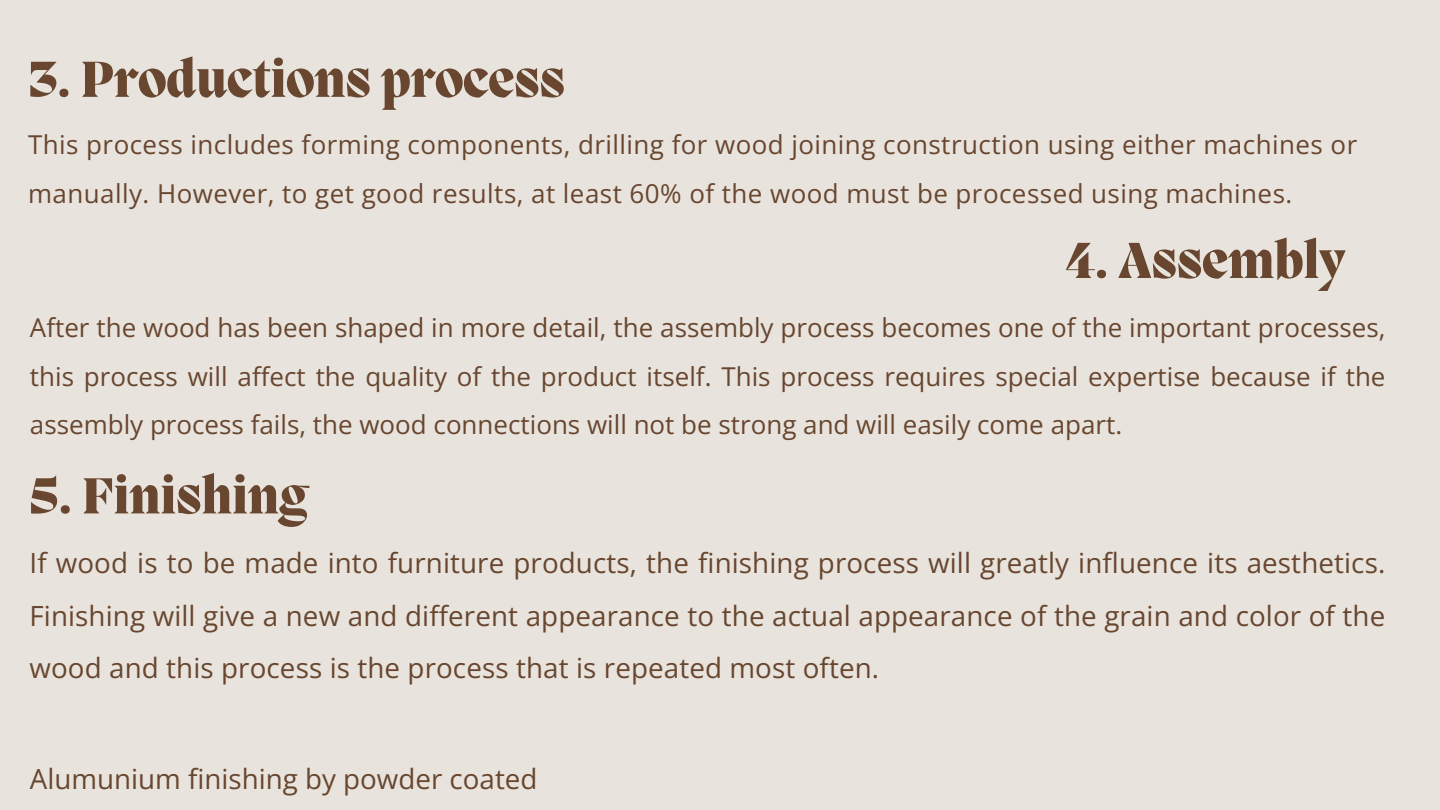
<style>
.page{position:relative;width:1440px;height:810px;background:#e8e4dd}
.page>*{position:absolute;margin:0;border:0;box-sizing:border-box;transform-origin:0 0}
.t1{font:800 52px "Migra";color:#68462f}
.t2{font:27.8px/52.5px "Open Sans";letter-spacing:.005em;color:#68462f;text-align:justify}
.t3{font:26px/48.8px "Open Sans";letter-spacing:.015em;color:#68462f}
</style>
<div class="page">
<h1 class="t1" style="left:28px;top:55px;width:538px">3. Productions process</h1>
<p class="t3" style="left:28px;top:119px;width:1331px">This process includes forming components, drilling for wood joining construction using either machines or manually. However, to get good results, at least 60% of the wood must be processed using machines.</p>
<p class="t1" style="left:1066px;top:236px;width:281px">4. Assembly</p>
<p class="t3" style="left:30px;top:302px;width:1357px;text-align:justify">After the wood has been shaped in more detail, the assembly process becomes one of the important processes, this process will affect the quality of the product itself. This process requires special expertise because if the assembly process fails, the wood connections will not be strong and will easily come apart.</p>
<p class="t1" style="left:30px;top:471px;width:280px">5. Finishing</p>
<p class="t2" style="left:30px;top:536px;width:1357px">If wood is to be made into furniture products, the finishing process will greatly influence its aesthetics.<br>Finishing will give a new and different appearance to the actual appearance of the grain and color of the wood and this process is the process that is repeated most often.</p>
<p class="t2" style="left:30px;top:752px;width:509px">Alumunium finishing by powder coated</p>
</div>
